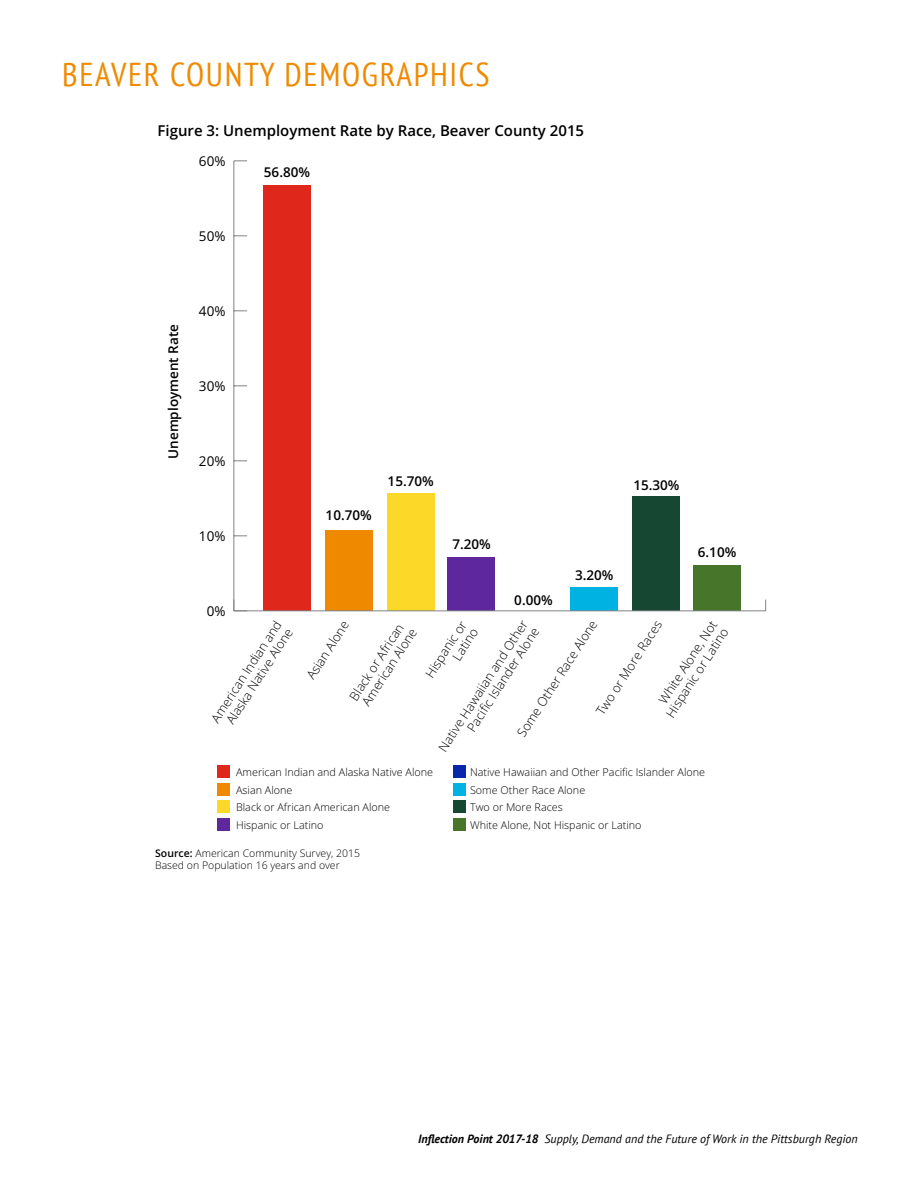
<style>
.page{position:relative;width:918px;height:1188px;background:#fff}
.page>*{position:absolute;margin:0;border:0;box-sizing:border-box;transform-origin:0 0}
.t1{font:condensed 33px "PT Sans";letter-spacing:.05em;color:#ef8a00}
.t2{font:600 15px "Open Sans";color:#000}
.t3{font:600 13.5px "Open Sans";color:#000}
.t4{font:13.5px "Open Sans";color:#000}
.t5{font:300 12.75px/13.5px "Open Sans";color:#000;text-align:center}
.t6{font:italic 12px "PT Sans";color:#000}
.t7{font:300 10.8px/17.9px "Open Sans";color:#000}
.t8{font:300 10.5px/12px "Open Sans";color:#000}
.s1{font-weight:600}
.s2{font-weight:700}
</style>
<div class="page">
<div style="left:217px;top:765px;width:13px;height:13px;background:#df271c"></div>
<div style="left:217px;top:783px;width:13px;height:12px;background:#ef8a00"></div>
<div style="left:217px;top:800px;width:13px;height:13px;background:#fcd828"></div>
<div style="left:217px;top:818px;width:13px;height:13px;background:#5f279e"></div>
<div style="left:453px;top:765px;width:13px;height:13px;background:#0a26aa"></div>
<div style="left:453px;top:783px;width:13px;height:12px;background:#00b2e2"></div>
<div style="left:453px;top:800px;width:13px;height:13px;background:#154733"></div>
<div style="left:453px;top:818px;width:13px;height:13px;background:#47752a"></div>
<hr style="left:233px;top:161px;width:1px;height:450px;background:#808285">
<svg style="left:234px;top:535px;width:13px;height:1px"></svg>
<svg style="left:234px;top:460px;width:13px;height:1px"></svg>
<svg style="left:234px;top:385px;width:13px;height:1px"></svg>
<svg style="left:234px;top:310px;width:13px;height:1px"></svg>
<svg style="left:234px;top:235px;width:13px;height:1px"></svg>
<svg style="left:234px;top:160px;width:13px;height:1px"></svg>
<div style="left:693px;top:565px;width:48px;height:46px;background:#47752a"></div>
<div style="left:633px;top:496px;width:47px;height:115px;background:#154733"></div>
<div style="left:570px;top:587px;width:48px;height:24px;background:#00b2e2"></div>
<div style="left:447px;top:557px;width:48px;height:54px;background:#5f279e"></div>
<div style="left:387px;top:493px;width:48px;height:118px;background:#fcd828"></div>
<div style="left:325px;top:531px;width:48px;height:80px;background:#ef8a00"></div>
<div style="left:263px;top:185px;width:48px;height:426px;background:#df271c"></div>
<hr style="left:234px;top:610px;width:532px;height:1px;background:#808285">
<svg style="left:233px;top:600px;width:14px;height:11px"></svg>
<h1 class="t1" style="left:62px;top:54px;width:429px">BEAVER COUNTY DEMOGRAPHICS</h1>
<p class="t2" style="left:158px;top:120px;width:428px">Figure 3: Unemployment Rate by Race, Beaver County 2015</p>
<p class="t4" style="left:199px;top:151px;width:28px">60%</p>
<p class="t4" style="left:199px;top:226px;width:28px">50%</p>
<p class="t3" style="left:264px;top:163px;width:48px">56.80%</p>
<p class="t3" style="left:164px;top:459px;width:136px;rotate:-90deg">Unemployment Rate</p>
<p class="t4" style="left:199px;top:302px;width:28px">40%</p>
<p class="t4" style="left:199px;top:377px;width:28px">30%</p>
<p class="t4" style="left:199px;top:452px;width:28px">20%</p>
<p class="t4" style="left:199px;top:527px;width:28px">10%</p>
<p class="t4" style="left:207px;top:602px;width:20px">0%</p>
<p class="t3" style="left:326px;top:506px;width:48px">10.70%</p>
<p class="t3" style="left:388px;top:471px;width:48px">15.70%</p>
<p class="t3" style="left:452px;top:534px;width:40px">7.20%</p>
<p class="t3" style="left:514px;top:591px;width:40px">0.00%</p>
<p class="t3" style="left:633px;top:476px;width:48px">15.30%</p>
<p class="t3" style="left:575px;top:566px;width:40px">3.20%</p>
<p class="t3" style="left:698px;top:543px;width:40px">6.10%</p>
<p class="t5" style="left:208px;top:717px;width:120px;rotate:-57deg">American Indian and<br>Alaska Native Alone</p>
<p class="t5" style="left:304px;top:674px;width:68px;rotate:-57deg">Asian Alone</p>
<p class="t5" style="left:347px;top:695px;width:93px;text-align:left;rotate:-57deg">Black or African<br>American Alone</p>
<p class="t5" style="left:423px;top:672px;width:66px;text-align:right;rotate:-57deg">Hispanic or<br>Latino</p>
<p class="t5" style="left:652px;top:705px;width:105px;rotate:-57deg">White Alone, Not<br>Hispanic or Latino</p>
<p class="t5" style="left:435px;top:746px;width:155px;text-align:right;rotate:-57deg">Native Hawaiian and Other<br>Pacifi c Islander Alone</p>
<p class="t5" style="left:514px;top:732px;width:138px;rotate:-57deg">Some Other Race Alone</p>
<p class="t5" style="left:593px;top:710px;width:111px;rotate:-57deg">Two or More Races</p>
<p class="t7" style="left:236px;top:763px;width:199px">American Indian and Alaska Native Alone<br>Asian Alone<br>Black or African American Alone<br>Hispanic or Latino</p>
<p class="t8" style="left:155px;top:847px;width:206px"><span class="s1">Source:</span> American Community Survey, 2015<br>Based on Population 16 years and over</p>
<p class="t7" style="left:470px;top:763px;width:237px">Native Hawaiian and Other Pacific Islander Alone<br>Some Other Race Alone<br>Two or More Races<br>White Alone, Not Hispanic or Latino</p>
<p class="t6" style="left:418px;top:1131px;width:441px"><span class="s2">Inflection Point 2017-18</span> Supply, Demand and the Future of Work in the Pittsburgh Region</p>
</div>
